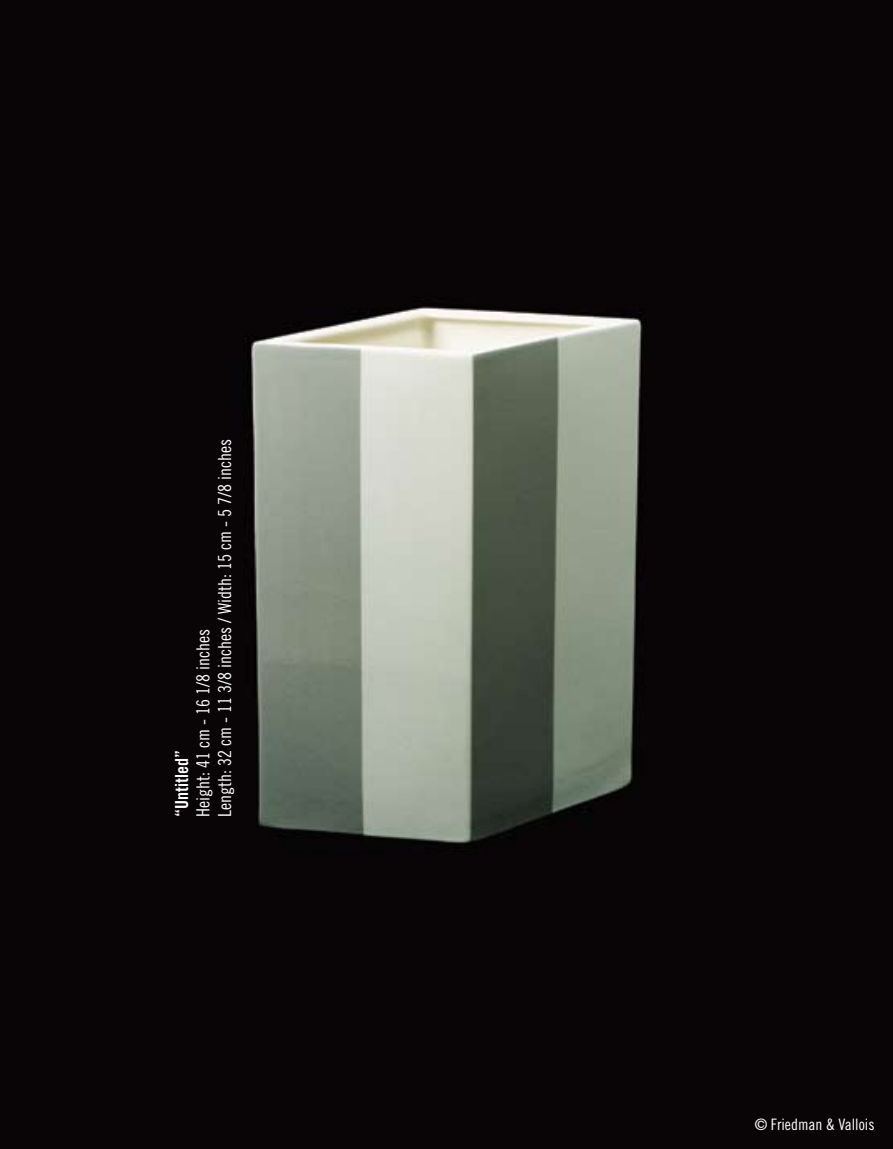
<style>
.page{position:relative;width:893px;height:1149px;background:#fff}
.page>*{position:absolute;margin:0;border:0;box-sizing:border-box;transform-origin:0 0}
.t1{font:18px/21.6px "Trade Gothic LT Std Cn 18";color:#fff}
.t2{font:18px "Trade Gothic LT Std Bd Cn 20";color:#fff}
.t3{font:15.75px "Trade Gothic LT Std Cn 18";color:#fff}
</style>
<div class="page">
<img style="left:0;top:0;width:893px;height:1148px">
<p class="t2" style="left:171px;top:816px;width:68px;rotate:-90deg">“Untitled”</p>
<p class="t1" style="left:192px;top:816px;width:379px;rotate:-90deg">Height: 41 cm - 16 1/8 inches<br>Length: 32 cm - 11 3/8 inches / Width: 15 cm - 5 7/8 inches</p>
<p class="t3" style="left:755px;top:1114px;width:121px">© Friedman &amp; Vallois</p>
</div>
